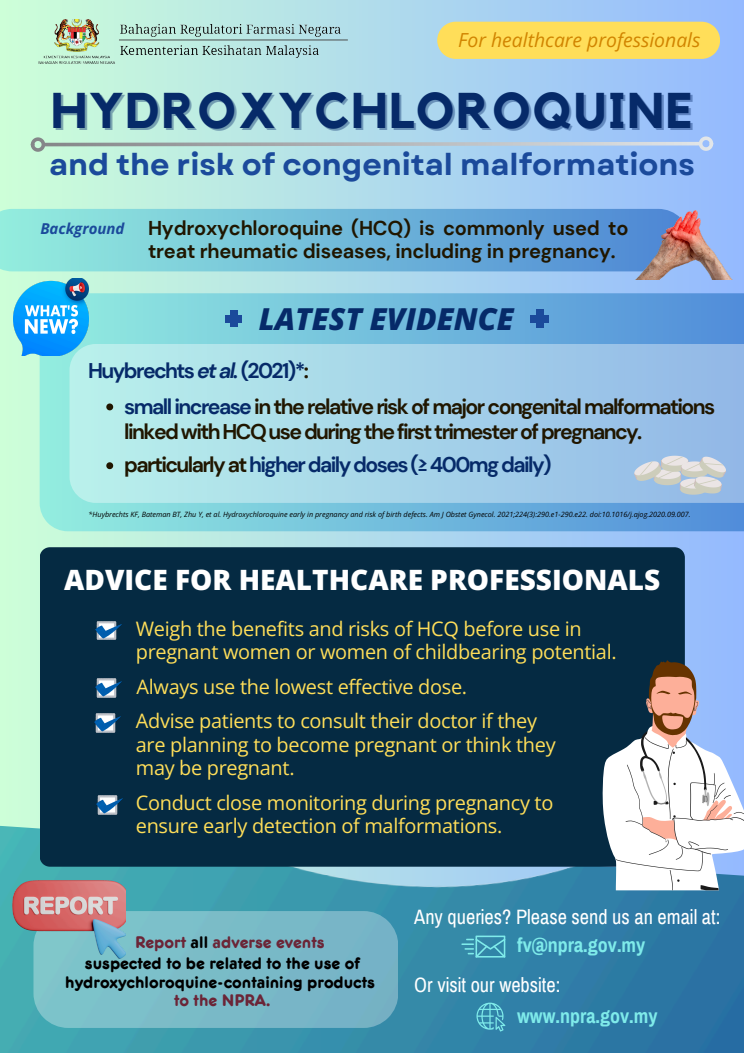
<style>
.page{position:relative;width:744px;height:1053px;background:#fff}
.page>*{position:absolute;margin:0;border:0;box-sizing:border-box;transform-origin:0 0}
.t1{font:700 50px "Kollektif";letter-spacing:.04em;color:#062a69}
.t2{font:italic 800 30.24px "Open Sans";color:#062a69}
.t3{font:700 30px "Garet";color:#1b4a9b}
.t4{font:800 28px "Open Sans";color:#fff}
.t5{font:700 21.24px/25px "DM Sans";letter-spacing:-.075em;color:#201600}
.t6{font:700 21.24px "DM Sans";letter-spacing:-.075em;color:#062a69}
.t7{font:20.28px "Archivo Narrow";color:#fff}
.t8{font:700 20px/23.4px "DM Sans";letter-spacing:-.01em;color:#201600}
.t9{font:700 20px "Archivo Narrow";color:#7febea}
.t10{font:19.96px/23.4px "Open Sans";letter-spacing:-.015em;color:#ffde59}
.t11{font:italic 19.36px "Open Sans";color:#d18400}
.t12{font:500 17.48px/18.8px "Frankfurter Com";color:#000;text-align:center}
.t13{font:500 17.48px "Frankfurter Com";color:#6b2537}
.t14{font:italic 700 15px "Open Sans";color:#1b4a9b}
.t15{font:italic 7.24px "Open Sans";color:#000}
.s1{font-style:italic}
.s2{color:#201600}
.s3{color:#062a69}
.s4{color:#000}
.s5{color:#6b2537}
</style>
<div class="page">
<div style="left:0;top:0;width:744px;height:1052px;background:linear-gradient(to right,#cdffd8,#94b9fe)"></div>
<svg style="left:0;top:209px;width:628px;height:62px;background:#73bdd9"></svg>
<img style="left:26px;top:19px;width:326px;height:49px">
<img style="left:0;top:802px;width:744px;height:250px">
<div style="left:40px;top:547px;width:644px;height:319px;background:#052a42"></div>
<svg style="left:602px;top:660px;width:142px;height:230px"></svg>
<svg style="left:44px;top:140px;width:656px;height:8px;background:#b1cad4"></svg>
<div style="left:699px;top:136px;width:14px;height:15px;border:4px solid #fff;border-radius:50%"></div>
<div style="left:31px;top:137px;width:14px;height:15px;border:4px solid #fff;border-radius:50%"></div>
<svg style="left:40px;top:293px;width:704px;height:238px;background:#73bedc"></svg>
<img style="left:13px;top:278px;width:75px;height:78px">
<img style="left:628px;top:195px;width:116px;height:84px">
<svg style="left:33px;top:911px;width:365px;height:116px;background:#78b9c7"></svg>
<img style="left:12px;top:880px;width:113px;height:78px">
<div style="left:230px;top:310px;width:7px;height:17px;background:#1b4a9b"></div>
<div style="left:225px;top:315px;width:17px;height:7px;background:#1b4a9b"></div>
<div style="left:536px;top:309px;width:8px;height:19px;background:#1b4a9b"></div>
<div style="left:531px;top:315px;width:18px;height:7px;background:#1b4a9b"></div>
<div style="left:437px;top:22px;width:283px;height:37px;background:#ffde59"></div>
<svg style="left:461px;top:935px;width:44px;height:22px"></svg>
<svg style="left:476px;top:1002px;width:29px;height:29px"></svg>
<img style="left:95px;top:713px;width:26px;height:19px">
<img style="left:95px;top:678px;width:26px;height:19px">
<img style="left:95px;top:621px;width:26px;height:19px">
<img style="left:96px;top:795px;width:26px;height:19px">
<svg style="left:70px;top:344px;width:674px;height:159px;background:#a6d4e9"></svg>
<svg style="left:633px;top:453px;width:95px;height:42px;background:#beccd9"></svg>
<svg style="left:106px;top:403px;width:7px;height:7px"></svg>
<svg style="left:106px;top:462px;width:7px;height:7px"></svg>
<p class="t11" style="left:458px;top:26px;width:244px">For healthcare professionals</p>
<p class="t1" style="left:51px;top:88px;width:643px">HYDROXYCHLOROQUINE</p>
<h1 class="t3" style="left:49px;top:143px;width:647px">and the risk of congenital malformations</h1>
<h4 class="t14" style="left:40px;top:218px;width:86px">Background</h4>
<p class="t8" style="left:148px;top:216px;width:482px">Hydroxychloroquine (HCQ) is commonly used to treat rheumatic diseases, including in pregnancy.</p>
<h5 class="t2" style="left:259px;top:297px;width:257px">LATEST EVIDENCE</h5>
<h2 class="t6" style="left:88px;top:357px;width:222px">Huybrechts <span class="s1">et al.</span> (2021)*<span class="s2">:</span></h2>
<p class="t5" style="left:124px;top:394px;width:592px"><span class="s3">small increase</span> in the relative risk of major congenital malformations linked with HCQ use during the first trimester of pregnancy.</p>
<p class="t6" style="left:124px;top:451px;width:429px"><span class="s2">particularly at</span> higher daily doses (≥ 400mg daily)</p>
<p class="t15" style="left:89px;top:509px;width:603px">*Huybrechts KF, Bateman BT, Zhu Y, et al. Hydroxychloroquine early in pregnancy and risk of birth defects. Am J Obstet Gynecol. 2021;224(3):290.e1-290.e22. doi:10.1016/j.ajog.2020.09.007.</p>
<p class="t4" style="left:64px;top:560px;width:598px">ADVICE FOR HEALTHCARE PROFESSIONALS</p>
<p class="t10" style="left:136px;top:616px;width:482px">Weigh the benefits and risks of HCQ before use in pregnant women or women of childbearing potential.</p>
<p class="t10" style="left:137px;top:674px;width:332px">Always use the lowest effective dose.</p>
<p class="t10" style="left:136px;top:708px;width:421px">Advise patients to consult their doctor if they are planning to become pregnant or think they may be pregnant.</p>
<p class="t10" style="left:136px;top:790px;width:419px">Conduct close monitoring during pregnancy to ensure early detection of malformations.</p>
<p class="t13" style="left:135px;top:931px;width:191px">Report <span class="s4">all</span> adverse events</p>
<h3 class="t12" style="left:65px;top:953px;width:311px">suspected to be related to the use of hydroxychloroquine-containing products <span class="s5">to the NPRA.</span></h3>
<p class="t7" style="left:414px;top:905px;width:308px">Any queries? Please send us an email at:</p>
<h4 class="t9" style="left:517px;top:934px;width:130px">fv@npra.gov.my</h4>
<p class="t7" style="left:414px;top:974px;width:148px">Or visit our website:</p>
<h2 class="t9" style="left:517px;top:1005px;width:142px">www.npra.gov.my</h2>
</div>
